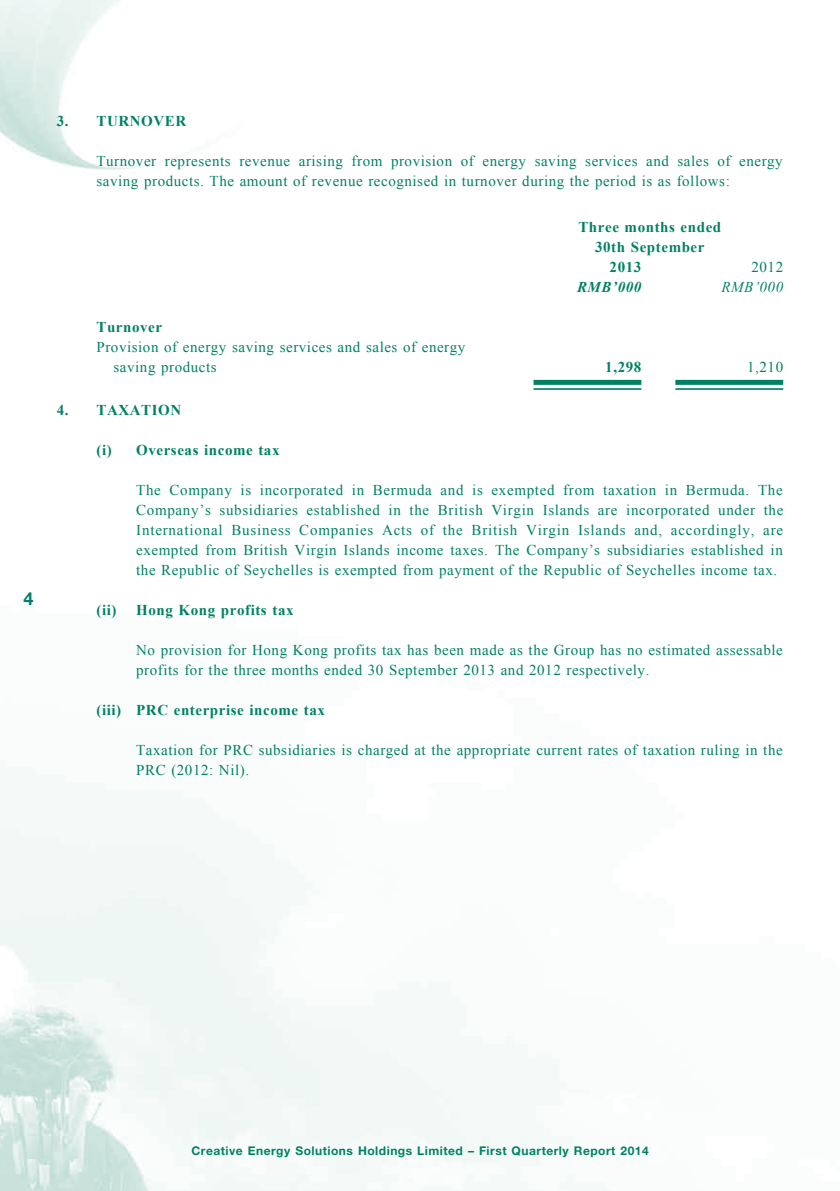
<style>
.page{position:relative;width:840px;height:1191px;background:#fff}
.page>*{position:absolute;margin:0;border:0;box-sizing:border-box;transform-origin:0 0}
.t1{font:700 18px "Helvetica Neue";color:#008164}
.t2{font:15px/20px "Times New Roman";letter-spacing:.035em;color:#008164}
.t3{font:700 15px "Times New Roman";letter-spacing:.035em;color:#008164}
.t4{font:italic 700 15px "Times New Roman";letter-spacing:.035em;color:#008164}
.t5{font:italic 15px "Times New Roman";letter-spacing:.035em;color:#008164}
.t6{font:700 12px "Helvetica Neue";letter-spacing:.04em;color:#008164}
</style>
<div class="page">
<img style="left:0;top:0;width:784px;height:1191px">
<div style="left:533px;top:380px;width:108px;height:5px;background:#008164"></div>
<hr style="left:533px;top:388px;width:108px;height:2px;background:#008164">
<div style="left:675px;top:380px;width:107px;height:5px;background:#008164"></div>
<hr style="left:675px;top:388px;width:107px;height:2px;background:#008164">
<p class="t1" style="left:23px;top:587px;width:12px">4</p>
<p class="t3" style="left:57px;top:110px;width:131px">3. TURNOVER</p>
<p class="t2" style="left:96px;top:151px;width:687px">Turnover represents revenue arising from provision of energy saving services and sales of energy saving products. The amount of revenue recognised in turnover during the period is as follows:</p>
<p class="t3" style="left:578px;top:216px;width:144px">Three months ended</p>
<p class="t3" style="left:594px;top:236px;width:111px">30th September</p>
<p class="t3" style="left:609px;top:256px;width:33px">2013</p>
<p class="t2" style="left:751px;top:256px;width:33px">2012</p>
<p class="t4" style="left:576px;top:276px;width:66px">RMB’000</p>
<p class="t5" style="left:721px;top:276px;width:63px">RMB’000</p>
<p class="t3" style="left:96px;top:316px;width:67px">Turnover</p>
<p class="t2" style="left:113px;top:336px;width:353px;text-indent:-17px">Provision of energy saving services and sales of energy saving products</p>
<p class="t3" style="left:605px;top:356px;width:37px">1,298</p>
<p class="t2" style="left:746px;top:356px;width:37px">1,210</p>
<p class="t3" style="left:57px;top:399px;width:126px">4. TAXATION</p>
<p class="t3" style="left:96px;top:439px;width:184px">(i) Overseas income tax</p>
<p class="t2" style="left:136px;top:479px;width:648px;text-align:justify">The Company is incorporated in Bermuda and is exempted from taxation in Bermuda. The Company’s subsidiaries established in the British Virgin Islands are incorporated under the International Business Companies Acts of the British Virgin Islands and, accordingly, are exempted from British Virgin Islands income taxes. The Company’s subsidiaries established in the Republic of Seychelles is exempted from payment of the Republic of Seychelles income tax.</p>
<p class="t3" style="left:96px;top:599px;width:198px">(ii) Hong Kong profits tax</p>
<p class="t2" style="left:136px;top:639px;width:647px">No provision for Hong Kong profits tax has been made as the Group has no estimated assessable profits for the three months ended 30 September 2013 and 2012 respectively.</p>
<p class="t3" style="left:96px;top:699px;width:230px">(iii) PRC enterprise income tax</p>
<p class="t2" style="left:136px;top:739px;width:647px">Taxation for PRC subsidiaries is charged at the appropriate current rates of taxation ruling in the<br>PRC (2012: Nil).</p>
<p class="t6" style="left:191px;top:1143px;width:458px">Creative Energy Solutions Holdings Limited – First Quarterly Report 2014</p>
</div>
